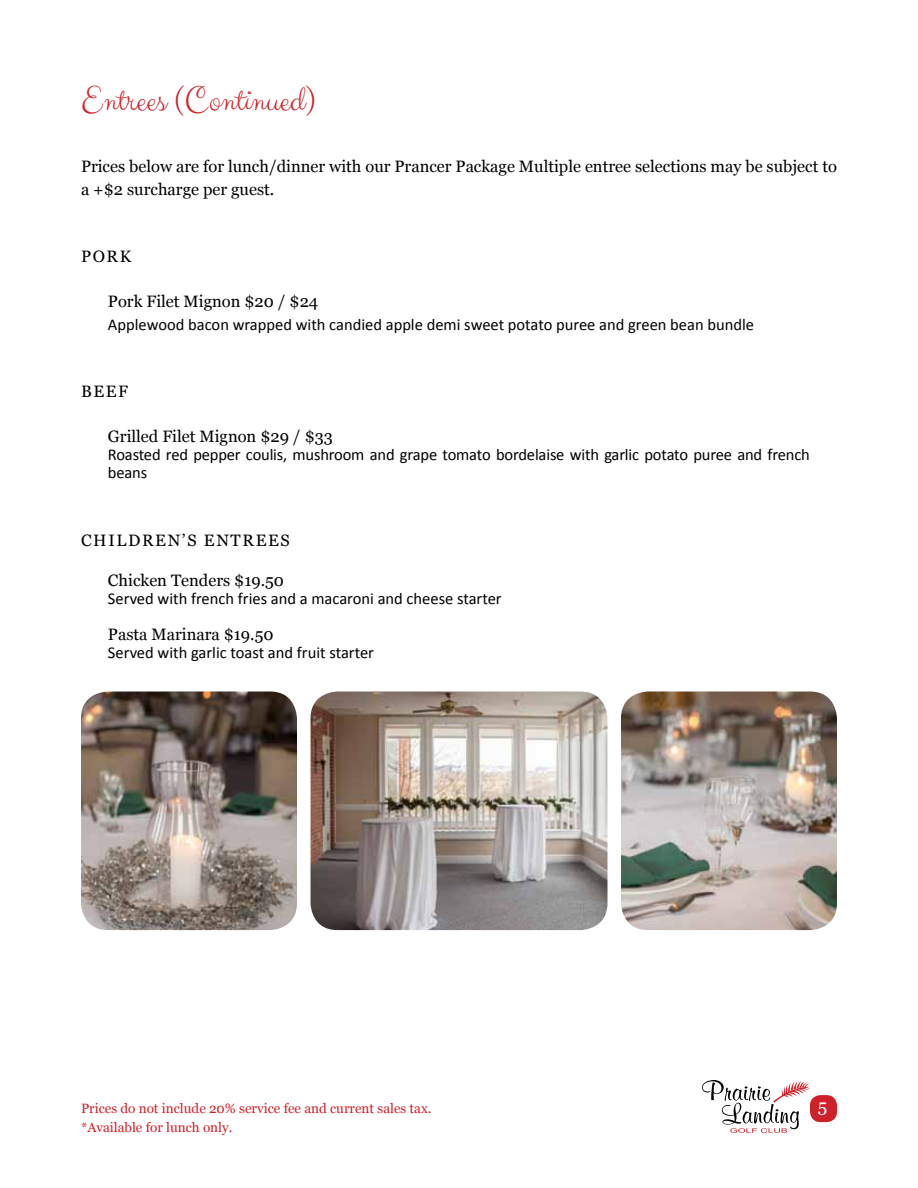
<style>
.page{position:relative;width:918px;height:1188px;background:#fff}
.page>*{position:absolute;margin:0;border:0;box-sizing:border-box;transform-origin:0 0}
.t1{font:36px "Clicker Script";color:#ce2129}
.t2{font:18px "Georgia";color:#fff}
.t3{font:16.5px/18px "Calibri";color:#000}
.t4{font:16.5px/22.5px "Georgia";color:#000101}
.t5{font:16.5px "Georgia";letter-spacing:.1em;color:#000101}
.t6{font:13.5px/18.8px "Georgia";color:#ce2129}
</style>
<div class="page">
<svg style="left:702px;top:1080px;width:108px;height:53px"></svg>
<div style="left:810px;top:1095px;width:27px;height:27px;background:#ce2129;border-radius:10px"></div>
<img style="left:311px;top:692px;width:297px;height:238px">
<img style="left:621px;top:692px;width:216px;height:238px">
<img style="left:81px;top:692px;width:216px;height:238px">
<h1 class="t1" style="left:81px;top:77px;width:236px">Entrees (Continued)</h1>
<p class="t4" style="left:81px;top:155px;width:757px">Prices below are for lunch/dinner with our Prancer Package Multiple entree selections may be subject to a +$2 surcharge per guest.</p>
<p class="t4" style="left:81px;top:245px;width:52px">Pork</p>
<p class="t4" style="left:108px;top:290px;width:212px">Pork Filet Mignon $20 / $24</p>
<p class="t3" style="left:108px;top:315px;width:648px">Applewood bacon wrapped with candied apple demi sweet potato puree and green bean bundle</p>
<p class="t4" style="left:81px;top:380px;width:44px">Beef</p>
<p class="t4" style="left:108px;top:425px;width:226px">Grilled Filet Mignon $29 / $33</p>
<p class="t3" style="left:108px;top:446px;width:703px">Roasted red pepper coulis, mushroom and grape tomato bordelaise with garlic potato puree and french beans</p>
<p class="t5" style="left:81px;top:530px;width:137px">Children’s Entr</p>
<p class="t4" style="left:256px;top:529px;width:33px">ees</p>
<p class="t4" style="left:108px;top:569px;width:178px">Chicken Tenders $19.50</p>
<p class="t3" style="left:108px;top:590px;width:395px">Served with french fries and a macaroni and cheese starter</p>
<p class="t4" style="left:108px;top:623px;width:167px">Pasta Marinara $19.50</p>
<p class="t3" style="left:108px;top:644px;width:268px">Served with garlic toast and fruit starter</p>
<p class="t6" style="left:81px;top:1100px;width:352px">Prices do not include 20% service fee and current sales tax. *Available for lunch only.</p>
<p class="t2" style="left:818px;top:1095px;width:11px">5</p>
</div>
